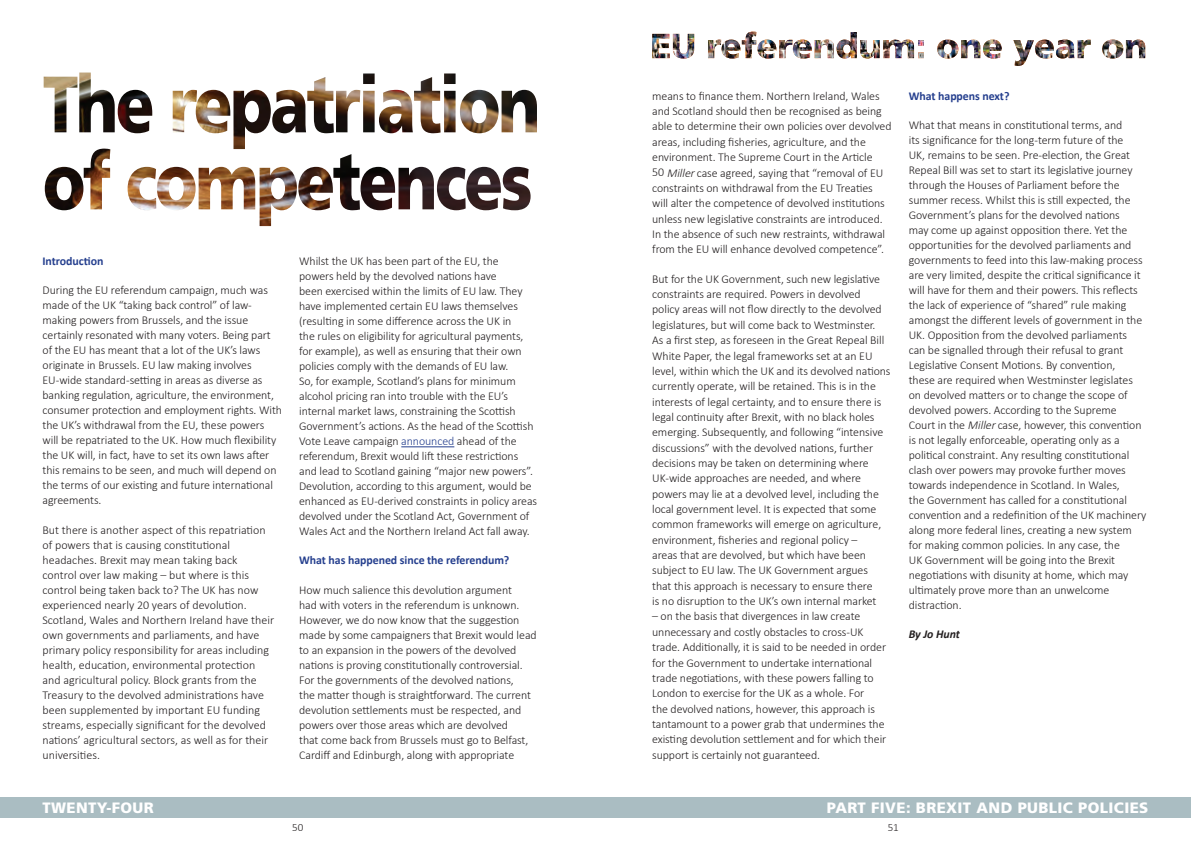
<style>
.page{position:relative;width:1191px;height:842px;background:#fff}
.page>*{position:absolute;margin:0;border:0;box-sizing:border-box;transform-origin:0 0}
.t1{font:900 15px "Frutiger";letter-spacing:.025em;color:#fff}
.t2{font:300 12px/15px "Calibri";letter-spacing:-.005em;color:#231f20}
.t3{font:700 12px "Calibri";letter-spacing:-.005em;color:#253f8e}
.t4{font:italic 700 12px "Calibri";letter-spacing:-.005em;color:#231f20}
.t5{font:300 11px "Calibri";color:#231f20}
.s1{color:#253f8e}
.s2{font-style:italic}
</style>
<div class="page">
<div style="left:0;top:797px;width:1191px;height:20px;background:#aabdc2"></div>
<img style="left:652px;top:32px;width:272px;height:27px">
<img style="left:937px;top:40px;width:208px;height:26px">
<img style="left:84px;top:149px;width:446px;height:77px">
<img style="left:44px;top:73px;width:493px;height:76px">
<hr style="left:401px;top:446px;width:53px;height:1px;background:#253f8e">
<p class="t3" style="left:43px;top:254px;width:62px">Introduction</p>
<p class="t2" style="left:43px;top:282px;width:241px">During the EU referendum campaign, much was made of the UK “taking back control” of law&shy;making powers from Brussels, and the issue certainly resonated with many voters. Being part of the EU has meant that a lot of the UK’s laws originate in Brussels. EU law making involves EU-wide standard-setting in areas as diverse as banking regulation, agriculture, the environment, consumer protection and employment rights. With the UK’s withdrawal from the EU, these powers will be repatriated to the UK. How much flexibility the UK will, in fact, have to set its own laws after this remains to be seen, and much will depend on the terms of our existing and future international agreements.</p>
<p class="t2" style="left:43px;top:522px;width:233px">But there is another aspect of this repatriation of powers that is causing constitutional headaches. Brexit may mean taking back control over law making – but where is this control being taken back to? The UK has now experienced nearly 20 years of devolution.<br>Scotland, Wales and Northern Ireland have their own governments and parliaments, and have primary policy responsibility for areas including health, education, environmental protection and agricultural policy. Block grants from the Treasury to the devolved administrations have been supplemented by important EU funding streams, especially significant for the devolved nations’ agricultural sectors, as well as for their universities.</p>
<p class="t2" style="left:299px;top:253px;width:239px">Whilst the UK has been part of the EU, the<br>powers held by the devolved nations have<br>been exercised within the limits of EU law. They have implemented certain EU laws themselves (resulting in some difference across the UK in<br>the rules on eligibility for agricultural payments, for example), as well as ensuring that their own policies comply with the demands of EU law.<br>So, for example, Scotland’s plans for minimum alcohol pricing ran into trouble with the EU’s internal market laws, constraining the Scottish Government’s actions. As the head of the Scottish Vote Leave campaign <span class="s1">announced</span> ahead of the referendum, Brexit would lift these restrictions and lead to Scotland gaining “major new powers”.<br>Devolution, according to this argument, would be enhanced as EU-derived constraints in policy areas devolved under the Scotland Act, Government of Wales Act and the Northern Ireland Act fall away.</p>
<p class="t3" style="left:299px;top:553px;width:212px">What has happened since the referendum?</p>
<p class="t2" style="left:299px;top:582px;width:239px">How much salience this devolution argument<br>had with voters in the referendum is unknown.<br>However, we do now know that the suggestion made by some campaigners that Brexit would lead to an expansion in the powers of the devolved nations is proving constitutionally controversial.<br>For the governments of the devolved nations,<br>the matter though is straightforward. The current devolution settlements must be respected, and powers over those areas which are devolved<br>that come back from Brussels must go to Belfast, Cardiff and Edinburgh, along with appropriate</p>
<p class="t2" style="left:652px;top:87px;width:241px;line-height:15.4px">means to finance them. Northern Ireland, Wales and Scotland should then be recognised as being able to determine their own policies over devolved areas, including fisheries, agriculture, and the environment. The Supreme Court in the Article<br>50 <span class="s2">Miller</span>case agreed, saying that “removal of EU constraints on withdrawal from the EU Treaties will alter the competence of devolved institutions unless new legislative constraints are introduced.<br>In the absence of such new restraints, withdrawal from the EU will enhance devolved competence”.</p>
<p class="t2" style="left:652px;top:271px;width:240px;line-height:15.3px">But for the UK Government, such new legislative constraints are required. Powers in devolved policy areas will not flow directly to the devolved legislatures, but will come back to Westminster.<br>As a first step, as foreseen in the Great Repeal Bill White Paper, the legal frameworks set at an EU level, within which the UK and its devolved nations currently operate, will be retained. This is in the interests of legal certainty, and to ensure there is legal continuity after Brexit, with no black holes emerging. Subsequently, and following “intensive discussions” with the devolved nations, further decisions may be taken on determining where UK-wide approaches are needed, and where powers may lie at a devolved level, including the local government level. It is expected that some common frameworks will emerge on agriculture, environment, fisheries and regional policy –<br>areas that are devolved, but which have been subject to EU law. The UK Government argues<br>that this approach is necessary to ensure there<br>is no disruption to the UK’s own internal market</p>
<p class="t2" style="left:652px;top:608px;width:236px;line-height:15.3px">– on the basis that divergences in law create unnecessary and costly obstacles to cross-UK trade. Additionally, it is said to be needed in order for the Government to undertake international trade negotiations, with these powers falling to London to exercise for the UK as a whole. For<br>the devolved nations, however, this approach is tantamount to a power grab that undermines the existing devolution settlement and for which their support is certainly not guaranteed.</p>
<p class="t3" style="left:908px;top:88px;width:102px">What happens next?</p>
<p class="t2" style="left:908px;top:117px;width:239px">What that means in constitutional terms, and<br>its significance for the long-term future of the<br>UK, remains to be seen. Pre-election, the Great Repeal Bill was set to start its legislative journey through the Houses of Parliament before the summer recess. Whilst this is still expected, the Government’s plans for the devolved nations<br>may come up against opposition there. Yet the opportunities for the devolved parliaments and governments to feed into this law-making process are very limited, despite the critical significance it will have for them and their powers. This reflects the lack of experience of “shared” rule making amongst the different levels of government in the UK. Opposition from the devolved parliaments can be signalled through their refusal to grant Legislative Consent Motions. By convention,<br>these are required when Westminster legislates on devolved matters or to change the scope of devolved powers. According to the Supreme<br>Court in the <span class="s2">Miller</span>case, however, this convention is not legally enforceable, operating only as a political constraint. Any resulting constitutional clash over powers may provoke further moves towards independence in Scotland. In Wales,<br>the Government has called for a constitutional convention and a redefinition of the UK machinery along more federal lines, creating a new system for making common policies. In any case, the<br>UK Government will be going into the Brexit negotiations with disunity at home, which may ultimately prove more than an unwelcome distraction.</p>
<p class="t4" style="left:909px;top:626px;width:53px">By Jo Hunt</p>
<p class="t1" style="left:43px;top:798px;width:113px">TWENTY-FOUR</p>
<p class="t1" style="left:827px;top:798px;width:323px">PART FIVE: BREXIT AND PUBLIC POLICIES</p>
<p class="t5" style="left:292px;top:821px;width:13px">50</p>
<p class="t5" style="left:887px;top:821px;width:13px">51</p>
</div>
